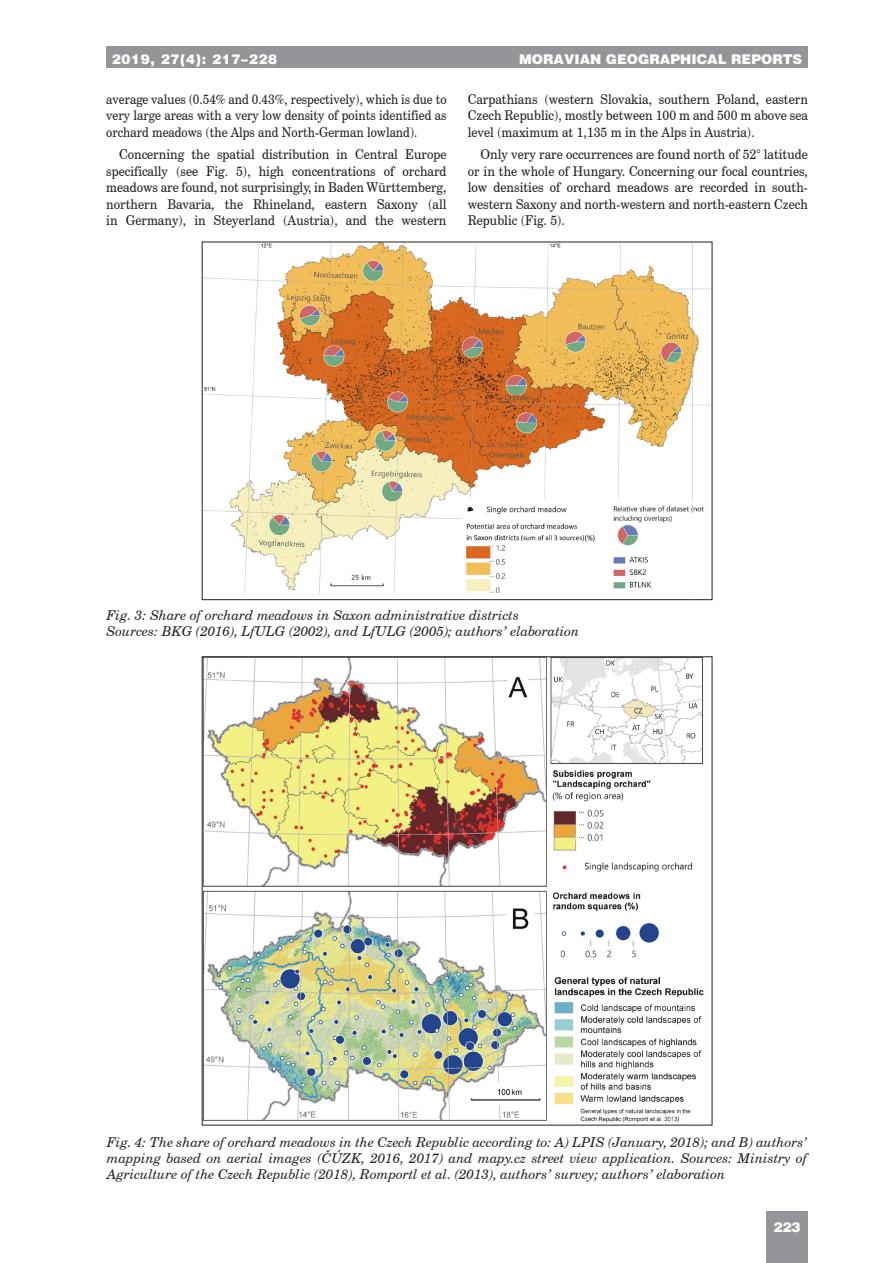
<style>
.page{position:relative;width:893px;height:1263px;background:#fff}
.page>*{position:absolute;margin:0;border:0;box-sizing:border-box;transform-origin:0 0}
.MGR-NEW-basictext{font:13.5px/16.5px "Century Schoolbook CE";color:#231f20;text-align:justify;scale:.92 1}
.MGR-popisobrazku{font:italic 13.5px/16.2px "Century Schoolbook CE";color:#231f20;text-align:justify}
.MGR-NEW-basictext-2{font:13.5px/16.5px "Century Schoolbook CE";color:#231f20;text-align:justify;scale:.89 1}
.t1{font:900 13.5px "Switzerland";color:#fff}
.t2{font:900 13.5px "Switzerland";letter-spacing:.05em;color:#fff}
</style>
<div class="page">
<div style="left:106px;top:47px;width:702px;height:21px;background:#939598"></div>
<div style="left:766px;top:1212px;width:42px;height:51px;background:#939598"></div>
<img style="left:204px;top:659px;width:500px;height:464px">
<img style="left:204px;top:244px;width:506px;height:350px">
<p class="t1" style="left:139px;top:51px;width:57px">9, 27(4)</p>
<p class="t1" style="left:519px;top:51px;width:285px">MORAVIAN GEOGRAPHICAL REPORTS</p>
<p class="t2" style="left:112px;top:51px;width:167px">2019, 27(4): 217–228</p>
<p class="MGR-NEW-basictext-2" style="left:106px;top:91px;width:384px">average values (0.54% and 0.43%, respectively), which is due to very large areas with a very low density of points identified as orchard meadows (the Alps and North-German lowland).</p>
<p class="MGR-NEW-basictext" style="left:106px;top:146px;width:371px;text-indent:13px">Concerning the spatial distribution in Central Europe specifically (see Fig. 5), high concentrations of orchard meadows are found, not surprisingly, in Baden Württemberg, northern Bavaria, the Rhineland, eastern Saxony (all in Germany), in Steyerland (Austria), and the western</p>
<p class="MGR-NEW-basictext" style="left:468px;top:91px;width:371px">Carpathians (western Slovakia, southern Poland, eastern Czech Republic), mostly between 100 m and 500 m above sea level (maximum at 1,135 m in the Alps in Austria).</p>
<p class="MGR-NEW-basictext" style="left:468px;top:146px;width:371px;text-indent:13px">Only very rare occurrences are found north of 52° latitude or in the whole of Hungary. Concerning our focal countries, low densities of orchard meadows are recorded in south&shy;western Saxony and north-western and north-eastern Czech Republic (Fig. 5).</p>
<p class="MGR-popisobrazku" style="left:107px;top:606px;width:414px">Fig. 3: Share of orchard meadows in Saxon administrative districts</p>
<p class="MGR-popisobrazku" style="left:107px;top:623px;width:474px">Sources: BKG (2016), LfULG (2002), and LfULG (2005); authors’ elaboration</p>
<p class="MGR-popisobrazku" style="left:107px;top:1134px;width:702px">Fig. 4: The share of orchard meadows in the Czech Republic according to: A) LPIS (January, 2018); and B) authors’ mapping based on aerial images (ČÚZK, 2016, 2017) and mapy.cz street view application. Sources: Ministry of Agriculture of the Czech Republic (2018), Romportl et al. (2013), authors’ survey; authors’ elaboration</p>
<p class="t1" style="left:773px;top:1219px;width:29px">223</p>
</div>
